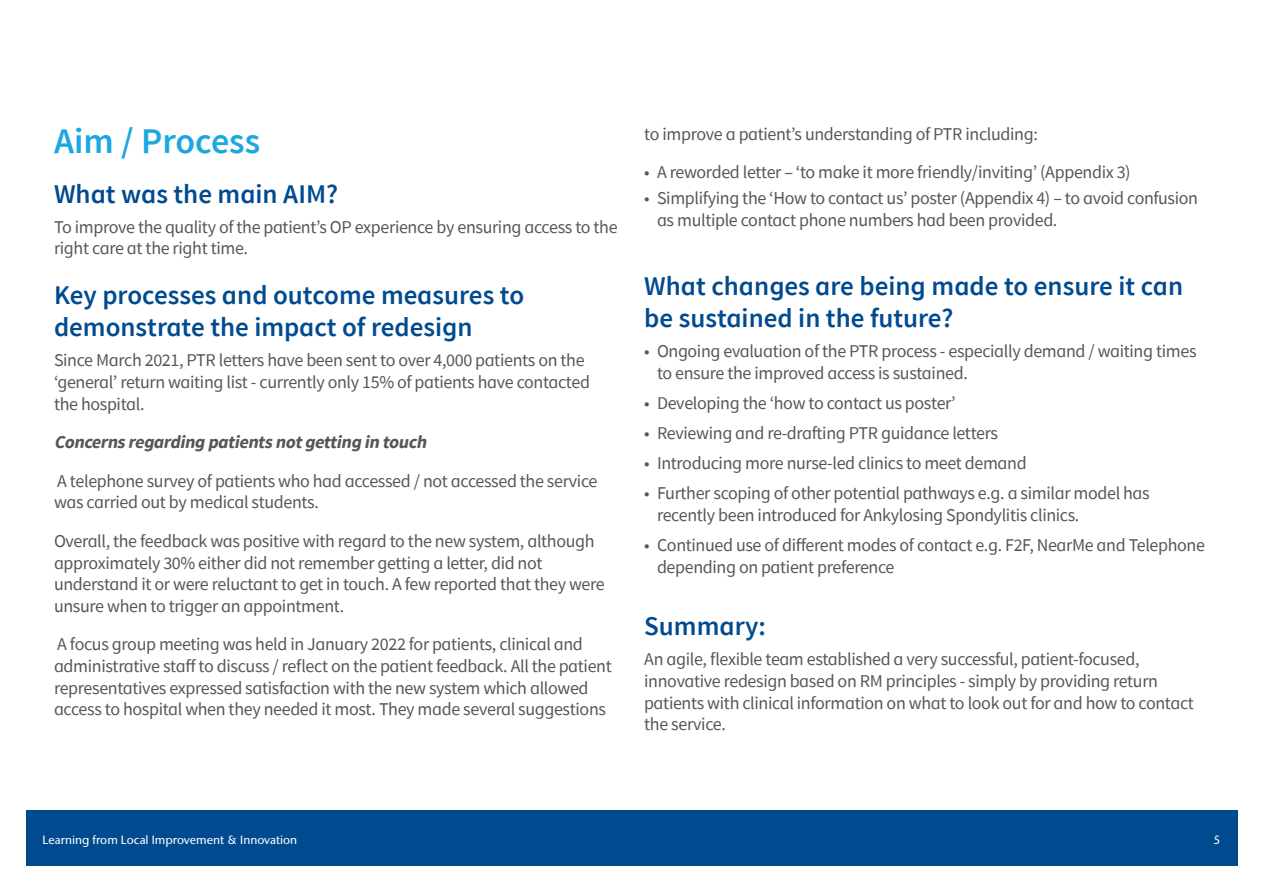
<style>
.page{position:relative;width:1263px;height:893px;background:#fff}
.page>*{position:absolute;margin:0;border:0;box-sizing:border-box;transform-origin:0 0}
.H1{font:600 36px "NHS Source Sans Pro";color:#1ba7e0}
.H2{font:600 27px/32.4px "NHS Source Sans Pro";color:#004b90}
.Body{font:600 27px "NHS Source Sans Pro";color:#004b90}
.Body-2{font:18px/21.6px "NHS Source Sans Pro";letter-spacing:-.02em;color:#54575a}
.Body-3{font:italic 700 18px "NHS Source Sans Pro";color:#54575a}
.t1{font:500 12px "Stone Sans IIITC Pro";color:#fff}
</style>
<div class="page">
<div style="left:26px;top:810px;width:1211px;height:55px;background:#004b90"></div>
<p class="H1" style="left:54px;top:119px;width:208px">Aim / Process</p>
<p class="H2" style="left:54px;top:178px;width:286px">What was the main AIM?</p>
<p class="Body-2" style="left:54px;top:216px;width:565px">To improve the quality of the patient’s OP experience by ensuring access to the right care at the right time.</p>
<p class="H2" style="left:54px;top:279px;width:472px">Key processes and outcome measures to demonstrate the impact of redesign</p>
<p class="Body-2" style="left:54px;top:350px;width:538px">Since March 2021, PTR letters have been sent to over 4,000 patients on the ‘general’ return waiting list - currently only 15% of patients have contacted the hospital.</p>
<p class="Body-3" style="left:54px;top:431px;width:378px">Concernsregarding patientsnotgetting in touch</p>
<p class="Body-2" style="left:54px;top:470px;width:545px">A telephone survey of patients who had accessed / not accessed the service was carried out by medical students.</p>
<p class="Body-2" style="left:54px;top:530px;width:552px">Overall, the feedback was positive with regard to the new system, although approximately 30% either did not remember getting a letter, did not understand it or were reluctant to get in touch. A few reported that they were unsure when to trigger an appointment.</p>
<p class="Body-2" style="left:54px;top:634px;width:559px">A focus group meeting was held in January 2022 for patients, clinical and administrative staff to discuss / reflect on the patient feedback. All the patient representatives expressed satisfaction with the new system which allowed access to hospital when they needed it most. They made several suggestions</p>
<p class="Body-2" style="left:644px;top:123px;width:395px">to improve a patient’s understanding of PTR including:</p>
<p class="Body-2" style="left:644px;top:162px;width:488px">• A reworded letter – ‘to make it more friendly/inviting’ (Appendix 3)</p>
<p class="Body-2" style="left:657px;top:188px;width:543px;text-indent:-13px">• Simplifying the ‘How to contact us’ poster (Appendix 4) – to avoid confusion as multiple contact phone numbers had been provided.</p>
<p class="H2" style="left:644px;top:270px;width:541px">What changes are being made to ensure it can be sustained in the future?</p>
<p class="Body-2" style="left:657px;top:341px;width:541px;text-indent:-13px">• Ongoing evaluation of the PTR process - especially demand / waiting times to ensure the improved access is sustained.</p>
<p class="Body-2" style="left:644px;top:393px;width:313px">• Developing the ‘how to contact us poster’</p>
<p class="Body-2" style="left:644px;top:423px;width:355px">• Reviewing and re-drafting PTR guidance letters</p>
<p class="Body-2" style="left:644px;top:453px;width:384px">• Introducing more nurse-led clinics to meet demand</p>
<p class="Body-2" style="left:657px;top:483px;width:494px;text-indent:-13px">• Further scoping of other potential pathways e.g. a similar model has recently been introduced for Ankylosing Spondylitis clinics.</p>
<p class="Body-2" style="left:657px;top:535px;width:549px;text-indent:-13px">• Continued use of different modes of contact e.g. F2F, NearMe and Telephone depending on patient preference</p>
<p class="Body" style="left:644px;top:609px;width:123px">Summary:</p>
<p class="Body-2" style="left:644px;top:649px;width:551px">An agile, flexible team established a very successful, patient-focused, innovative redesign based on RM principles - simply by providing return patients with clinical information on what to look out for and how to contact the service.</p>
<p class="t1" style="left:43px;top:832px;width:256px">Learning from Local Improvement &amp; Innovation</p>
<p class="t1" style="left:1213px;top:832px;width:8px">5</p>
</div>
